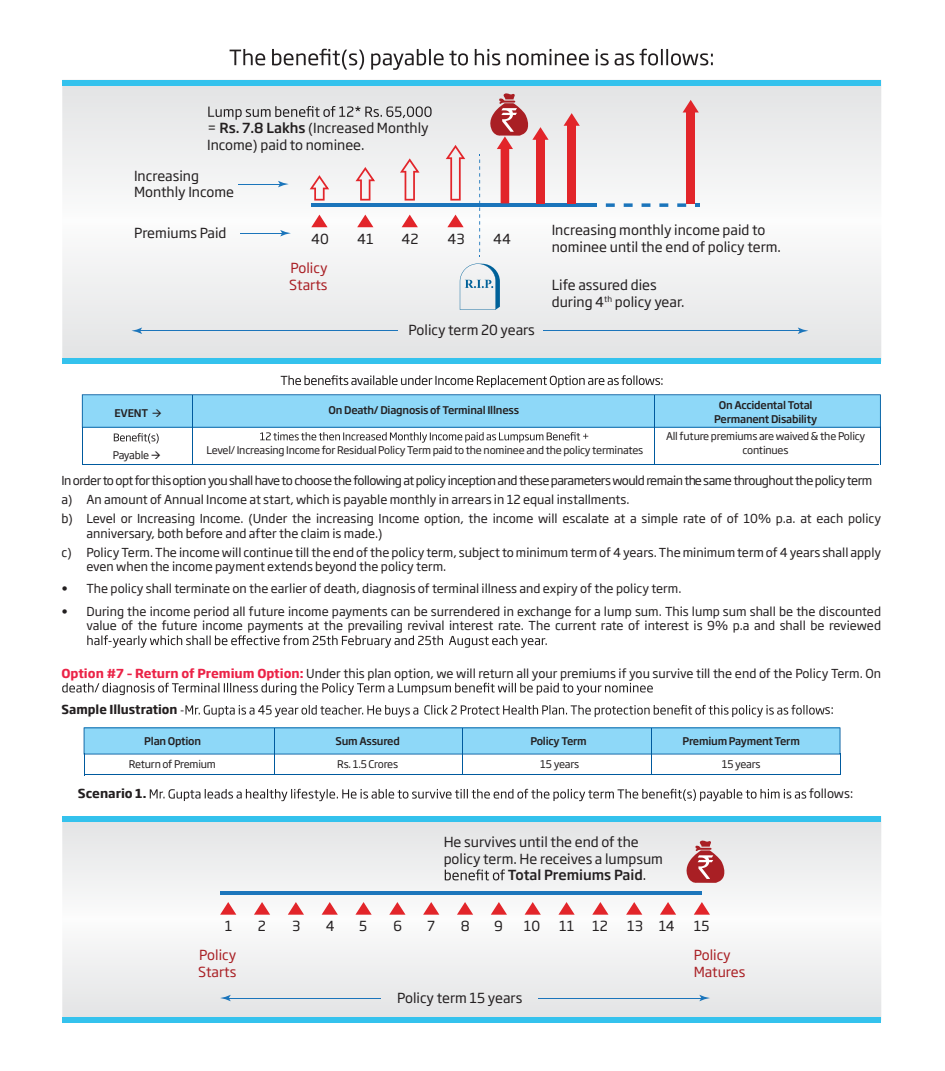
<style>
.page{position:relative;width:945px;height:1071px;background:#fff}
.page>*{position:absolute;margin:0;border:0;box-sizing:border-box;transform-origin:0 0}
.t1{font:13.65px/16.4px "Soho Gothic Pro";color:#231f20}
.t2{font:13.65px/16.4px "Soho Gothic Pro";color:#a91f24}
.t3{font:500 13.65px "Soho Gothic Pro";color:#231f20}
.t4{font:12.25px/19.1px "Soho Gothic Pro";color:#231f20}
.t5{font:700 12.25px "Soho Gothic Pro";color:#231f20}
.t6{font:10.5px/14px "Soho Gothic Pro";letter-spacing:-.02em;color:#231f20;text-align:center}
.t7{font:500 10.5px/14px "Soho Gothic Pro";letter-spacing:-.02em;color:#231f20;text-align:center}
.s1{font-weight:500}
.s2{font-weight:700;color:#eb2347}
.s3{font-weight:400}
</style>
<div class="page">
<svg style="left:230px;top:49px;width:483px;height:21px"></svg>
<svg style="left:150px;top:789px;width:656px;height:12px"></svg>
<svg style="left:87px;top:635px;width:460px;height:13px"></svg>
<svg style="left:62px;top:683px;width:591px;height:12px"></svg>
<svg style="left:181px;top:705px;width:644px;height:12px"></svg>
<hr style="left:192px;top:428px;width:1px;height:37px;background:#005a9e">
<hr style="left:654px;top:428px;width:1px;height:37px;background:#005a9e">
<hr style="left:880px;top:428px;width:1px;height:37px;background:#005a9e">
<hr style="left:82px;top:428px;width:1px;height:37px;background:#005a9e">
<hr style="left:82px;top:464px;width:797px;height:1px;background:#005a9e">
<svg style="left:82px;top:394px;width:799px;height:49px"></svg>
<svg style="left:84px;top:727px;width:757px;height:48px"></svg>
<svg style="left:62px;top:85px;width:819px;height:273px"></svg>
<div style="left:62px;top:358px;width:819px;height:6px;background:#34c2ed"></div>
<div style="left:62px;top:80px;width:819px;height:5px;background:#34c2ed"></div>
<svg style="left:460px;top:264px;width:40px;height:46px"></svg>
<svg style="left:606px;top:203px;width:9px;height:4px"></svg>
<svg style="left:624px;top:203px;width:9px;height:4px"></svg>
<svg style="left:642px;top:203px;width:8px;height:4px"></svg>
<svg style="left:659px;top:203px;width:9px;height:4px"></svg>
<svg style="left:677px;top:203px;width:9px;height:4px"></svg>
<svg style="left:695px;top:203px;width:4px;height:4px"></svg>
<hr style="left:311px;top:203px;width:286px;height:4px;background:#1b75bb">
<svg style="left:479px;top:154px;width:1px;height:103px"></svg>
<svg style="left:311px;top:215px;width:17px;height:12px"></svg>
<svg style="left:357px;top:215px;width:16px;height:12px"></svg>
<svg style="left:402px;top:215px;width:16px;height:12px"></svg>
<svg style="left:447px;top:215px;width:17px;height:12px"></svg>
<svg style="left:487px;top:92px;width:62px;height:111px"></svg>
<div style="left:567px;top:123px;width:9px;height:80px;background:#e2252a"></div>
<svg style="left:564px;top:113px;width:16px;height:13px"></svg>
<div style="left:686px;top:110px;width:9px;height:93px;background:#e2252a"></div>
<svg style="left:683px;top:100px;width:16px;height:12px"></svg>
<hr style="left:543px;top:330px;width:258px;height:1px;background:#1b75bb">
<svg style="left:798px;top:328px;width:10px;height:6px"></svg>
<hr style="left:238px;top:184px;width:44px;height:1px;background:#1b75bb">
<svg style="left:278px;top:181px;width:11px;height:6px"></svg>
<hr style="left:240px;top:233px;width:44px;height:1px;background:#1b75bb">
<svg style="left:280px;top:230px;width:11px;height:6px"></svg>
<hr style="left:139px;top:330px;width:259px;height:1px;background:#1b75bb">
<svg style="left:132px;top:328px;width:10px;height:6px"></svg>
<svg style="left:208px;top:106px;width:224px;height:14px;background:#bfbfc0"></svg>
<svg style="left:400px;top:158px;width:20px;height:43px"></svg>
<svg style="left:356px;top:167px;width:19px;height:34px"></svg>
<svg style="left:446px;top:145px;width:19px;height:56px"></svg>
<svg style="left:310px;top:175px;width:19px;height:26px"></svg>
<svg style="left:62px;top:822px;width:819px;height:195px"></svg>
<div style="left:62px;top:1017px;width:819px;height:5px;background:#34c2ed"></div>
<div style="left:62px;top:816px;width:819px;height:6px;background:#34c2ed"></div>
<svg style="left:683px;top:839px;width:43px;height:45px;background:#cc898c"></svg>
<hr style="left:220px;top:891px;width:482px;height:3px;background:#1b75bb">
<svg style="left:220px;top:902px;width:16px;height:13px"></svg>
<svg style="left:254px;top:902px;width:16px;height:13px"></svg>
<svg style="left:288px;top:902px;width:16px;height:13px"></svg>
<svg style="left:322px;top:902px;width:16px;height:13px"></svg>
<svg style="left:355px;top:902px;width:17px;height:13px"></svg>
<svg style="left:389px;top:902px;width:17px;height:13px"></svg>
<svg style="left:423px;top:902px;width:16px;height:13px"></svg>
<svg style="left:457px;top:902px;width:16px;height:13px"></svg>
<svg style="left:491px;top:902px;width:16px;height:13px"></svg>
<svg style="left:525px;top:902px;width:16px;height:13px"></svg>
<svg style="left:558px;top:902px;width:17px;height:13px"></svg>
<svg style="left:592px;top:902px;width:17px;height:13px"></svg>
<svg style="left:626px;top:902px;width:16px;height:13px"></svg>
<svg style="left:660px;top:902px;width:16px;height:13px"></svg>
<svg style="left:694px;top:902px;width:16px;height:13px"></svg>
<hr style="left:538px;top:998px;width:165px;height:1px;background:#1b75bb">
<svg style="left:699px;top:995px;width:11px;height:6px"></svg>
<hr style="left:227px;top:998px;width:154px;height:1px;background:#1b75bb">
<svg style="left:220px;top:995px;width:11px;height:6px"></svg>
<svg style="left:445px;top:869px;width:60px;height:11px"></svg>
<svg style="left:281px;top:375px;width:381px;height:13px"></svg>
<p class="t1" style="left:207px;top:119px;width:223px">= <span class="s1">Rs. 7.8 Lakhs</span> (Increased Monthly<br>Income) paid to nominee.</p>
<p class="t1" style="left:134px;top:167px;width:102px">Increasing<br>Monthly Income</p>
<p class="t1" style="left:134px;top:224px;width:94px">Premiums Paid</p>
<p class="t1" style="left:311px;top:230px;width:19px">40</p>
<p class="t1" style="left:357px;top:230px;width:18px">41</p>
<p class="t1" style="left:402px;top:230px;width:19px">42</p>
<p class="t1" style="left:447px;top:230px;width:19px">43</p>
<p class="t1" style="left:493px;top:230px;width:19px">44</p>
<p class="t2" style="left:289px;top:259px;width:40px">Policy<br>Starts</p>
<p class="t1" style="left:409px;top:321px;width:128px">Policy term 20 years</p>
<p class="t1" style="left:552px;top:221px;width:231px">Increasing monthly income paid to nominee until the end of policy term.</p>
<p class="t1" style="left:552px;top:276px;width:134px">Life assured dies during 4<sup>th</sup> policy year.</p>
<p class="t7" style="left:114px;top:405px;width:49px">EVENT →</p>
<p class="t6" style="left:113px;top:447px;width:50px">Payable →</p>
<p class="t7" style="left:329px;top:402px;width:192px">On Death/ Diagnosis of Terminal Illness</p>
<p class="t7" style="left:714px;top:397px;width:105px">On Accidental Total<br>Permanent Disability</p>
<p class="t6" style="left:206px;top:443px;width:438px">Level/ Increasing Income for Residual Policy Term paid to the nominee and the policy terminates</p>
<p class="t6" style="left:666px;top:429px;width:201px">All future premiums are waived &amp; the Policy continues</p>
<p class="t4" style="left:62px;top:470px;width:821px">Inorder to opt for this option youshall haveto choosethefollowing atpolicy inception and these parameters wouldremain the samethroughout the policy term a) An amount of Annual Income at start, which is payable monthly in arrears in 12 equal installments.<br>b) Level or Increasing Income. (Under the increasing Income option, the income will escalate at a simple rate of of 10% p.a. at each policy</p>
<p class="t4" style="left:62px;top:523px;width:821px;text-indent:25px">anniversary, both before and after the claim is made.)<br>c) Policy Term. The income will continue till the end of the policy term, subject to minimum term of 4 years. The minimum term of 4 years shall apply</p>
<p class="t4" style="left:86px;top:557px;width:361px">even when the income payment extends beyond the policy term.</p>
<p class="t4" style="left:62px;top:579px;width:621px">• The policy shall terminate on the earlier of death, diagnosis of terminal illness and expiry of the policy term.</p>
<p class="t4" style="left:62px;top:603px;width:821px;line-height:14.7px;text-align:right">• During the income period all future income payments can be surrendered in exchange for a lump sum. This lump sum shall be the discounted value of the future income payments at the prevailing revival interest rate. The current rate of interest is 9% p.a and shall be reviewed</p>
<p class="t4" style="left:62px;top:663px;width:821px"><span class="s2">Option #7 – Return of Premium Option:</span> Under this plan option, we will return all your premiums if you survive till the end of the Policy Term. On</p>
<p class="t5" style="left:62px;top:700px;width:117px">Sample Illustration</p>
<p class="t4" style="left:825px;top:700px;width:10px">s:</p>
<p class="t7" style="left:144px;top:733px;width:58px">Plan Option</p>
<p class="t6" style="left:129px;top:757px;width:88px">Return of Premium</p>
<p class="t6" style="left:337px;top:757px;width:62px">Rs. 1.5 Crores</p>
<p class="t6" style="left:540px;top:757px;width:40px">15 years</p>
<p class="t6" style="left:722px;top:757px;width:40px">15 years</p>
<p class="t7" style="left:336px;top:733px;width:66px">Sum Assured</p>
<p class="t7" style="left:530px;top:733px;width:58px">Policy Term</p>
<p class="t7" style="left:682px;top:733px;width:119px">Premium Payment Term</p>
<p class="t5" style="left:78px;top:784px;width:70px">Scenario 1.</p>
<p class="t4" style="left:809px;top:784px;width:46px">follows:</p>
<p class="t1" style="left:444px;top:833px;width:197px">He survives until the end of the</p>
<p class="t1" style="left:444px;top:850px;width:221px">policy term. He receives a lumpsum</p>
<p class="t3" style="left:508px;top:864px;width:140px">Total Premiums Paid<span class="s3">.</span></p>
<p class="t1" style="left:225px;top:917px;width:9px">1</p>
<p class="t1" style="left:258px;top:917px;width:10px">2</p>
<p class="t1" style="left:292px;top:917px;width:10px">3</p>
<p class="t1" style="left:326px;top:917px;width:10px">4</p>
<p class="t1" style="left:359px;top:917px;width:10px">5</p>
<p class="t1" style="left:394px;top:917px;width:10px">6</p>
<p class="t1" style="left:427px;top:917px;width:9px">7</p>
<p class="t1" style="left:461px;top:917px;width:10px">8</p>
<p class="t1" style="left:494px;top:917px;width:10px">9</p>
<p class="t1" style="left:524px;top:917px;width:18px">10</p>
<p class="t1" style="left:559px;top:917px;width:17px">11</p>
<p class="t1" style="left:592px;top:917px;width:17px">12</p>
<p class="t1" style="left:627px;top:917px;width:49px">13 14</p>
<p class="t1" style="left:694px;top:917px;width:17px">15</p>
<p class="t2" style="left:198px;top:946px;width:40px">Policy<br>Starts</p>
<p class="t2" style="left:694px;top:946px;width:53px">Policy<br>Matures</p>
<p class="t1" style="left:397px;top:989px;width:127px">Policy term 15 years</p>
</div>
